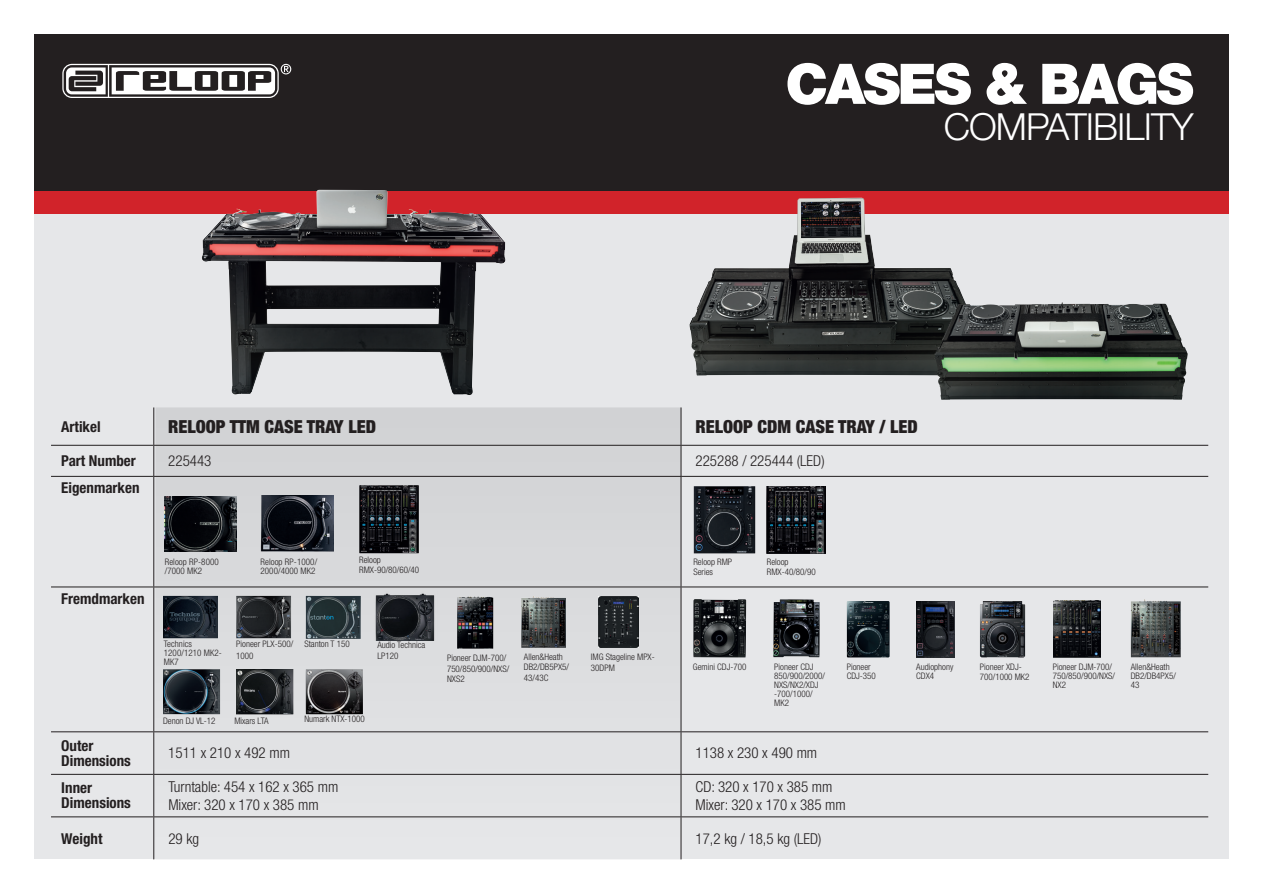
<style>
.page{position:relative;width:1263px;height:893px;background:#fff}
.page>*{position:absolute;margin:0;border:0;box-sizing:border-box;transform-origin:0 0}
.t1{font:900 56.1px "Helvetica Neue LT Std";letter-spacing:-.05em;color:#fff}
.t2{font:300 37.35px "Helvetica Neue LT Std";letter-spacing:-.025em;color:#fff}
.t3{font:900 condensed 18px "Helvetica Neue LT Std";color:#231f20}
.t4{font:300 condensed 15px/18px "Helvetica Neue LT Std";color:#231f20}
.t5{font:700 condensed 15px/15px "Helvetica Neue LT Std";color:#231f20}
.t6{font:300 condensed 9px/9px "Helvetica Neue LT Std";color:#231f20}
</style>
<div class="page">
<div style="left:34px;top:34px;width:1195px;height:157px;background:#231f20"></div>
<div style="left:34px;top:191px;width:1195px;height:24px;background:#d1232a"></div>
<div style="left:34px;top:215px;width:1195px;height:644px;background:#e6e7e9"></div>
<svg style="left:62px;top:64px;width:229px;height:34px"></svg>
<svg style="left:156px;top:407px;width:525px;height:452px"></svg>
<hr style="left:153px;top:407px;width:1px;height:38px;background:#231f20">
<hr style="left:681px;top:407px;width:1px;height:38px;background:#231f20">
<hr style="left:51px;top:445px;width:103px;height:1px;background:#231f20">
<hr style="left:154px;top:445px;width:527px;height:1px;background:#231f20">
<hr style="left:153px;top:446px;width:1px;height:30px;background:#231f20">
<hr style="left:681px;top:445px;width:527px;height:1px;background:#231f20">
<hr style="left:681px;top:446px;width:1px;height:30px;background:#231f20">
<hr style="left:51px;top:476px;width:103px;height:1px;background:#231f20">
<hr style="left:154px;top:476px;width:527px;height:1px;background:#231f20">
<hr style="left:153px;top:477px;width:1px;height:110px;background:#231f20">
<hr style="left:681px;top:476px;width:527px;height:1px;background:#231f20">
<hr style="left:681px;top:477px;width:1px;height:110px;background:#231f20">
<hr style="left:51px;top:587px;width:103px;height:1px;background:#231f20">
<hr style="left:154px;top:587px;width:527px;height:1px;background:#231f20">
<hr style="left:153px;top:587px;width:1px;height:144px;background:#231f20">
<hr style="left:681px;top:587px;width:527px;height:1px;background:#231f20">
<hr style="left:681px;top:587px;width:1px;height:144px;background:#231f20">
<hr style="left:51px;top:731px;width:103px;height:1px;background:#231f20">
<hr style="left:154px;top:731px;width:527px;height:1px;background:#231f20">
<hr style="left:153px;top:732px;width:1px;height:42px;background:#231f20">
<hr style="left:681px;top:731px;width:527px;height:1px;background:#231f20">
<hr style="left:681px;top:732px;width:1px;height:42px;background:#231f20">
<hr style="left:51px;top:774px;width:103px;height:1px;background:#231f20">
<hr style="left:154px;top:774px;width:527px;height:1px;background:#231f20">
<hr style="left:153px;top:775px;width:1px;height:41px;background:#231f20">
<hr style="left:681px;top:774px;width:527px;height:1px;background:#231f20">
<hr style="left:681px;top:775px;width:1px;height:41px;background:#231f20">
<hr style="left:51px;top:816px;width:103px;height:1px;background:#231f20">
<hr style="left:154px;top:816px;width:527px;height:1px;background:#231f20">
<hr style="left:153px;top:817px;width:1px;height:42px;background:#231f20">
<hr style="left:681px;top:816px;width:527px;height:1px;background:#231f20">
<hr style="left:681px;top:817px;width:1px;height:42px;background:#231f20">
<img style="left:306px;top:596px;width:55px;height:43px">
<img style="left:306px;top:669px;width:57px;height:45px">
<img style="left:372px;top:592px;width:65px;height:48px">
<img style="left:236px;top:596px;width:55px;height:42px">
<img style="left:236px;top:669px;width:57px;height:45px">
<img style="left:163px;top:669px;width:57px;height:45px">
<img style="left:201px;top:192px;width:304px;height:203px">
<img style="left:689px;top:198px;width:286px;height:177px">
<img style="left:359px;top:485px;width:60px;height:68px">
<img style="left:767px;top:486px;width:58px;height:67px">
<img style="left:457px;top:596px;width:36px;height:53px">
<img style="left:1053px;top:601px;width:48px;height:56px">
<img style="left:521px;top:596px;width:45px;height:52px">
<img style="left:1131px;top:599px;width:50px;height:58px">
<img style="left:934px;top:302px;width:254px;height:98px">
<img style="left:773px;top:599px;width:47px;height:58px">
<img style="left:980px;top:601px;width:45px;height:56px">
<img style="left:693px;top:599px;width:53px;height:58px">
<img style="left:693px;top:486px;width:62px;height:67px">
<img style="left:599px;top:597px;width:39px;height:50px">
<img style="left:847px;top:601px;width:42px;height:56px">
<img style="left:916px;top:601px;width:38px;height:56px">
<img style="left:165px;top:497px;width:71px;height:55px">
<img style="left:260px;top:496px;width:73px;height:56px">
<img style="left:163px;top:596px;width:55px;height:42px">
<h1 class="t1" style="left:785px;top:50px;width:410px">CASES &amp; BAGS</h1>
<h2 class="t2" style="left:944px;top:104px;width:251px">COMPATIBILITY</h2>
<h3 class="t5" style="left:61px;top:419px;width:41px">Artikel</h3>
<h3 class="t3" style="left:168px;top:415px;width:209px">RELOOP TTM CASE TRAY LED</h3>
<h3 class="t3" style="left:695px;top:415px;width:224px">RELOOP CDM CASE TRAY / LED</h3>
<h3 class="t5" style="left:61px;top:453px;width:76px">Part Number</h3>
<h3 class="t4" style="left:168px;top:452px;width:45px">225443</h3>
<h3 class="t4" style="left:695px;top:452px;width:131px">225288 / 225444 (LED)</h3>
<h3 class="t5" style="left:61px;top:480px;width:80px">Eigenmarken</h3>
<h3 class="t5" style="left:61px;top:591px;width:85px">Fremdmarken</h3>
<p class="t6" style="left:165px;top:557px;width:56px">Reloop RP-8000 /7000 MK2</p>
<p class="t6" style="left:260px;top:557px;width:58px">Reloop RP-1000/<br>2000/4000 MK2</p>
<p class="t6" style="left:359px;top:554px;width:61px;line-height:10.5px">Reloop<br>RMX-90/80/60/40</p>
<p class="t6" style="left:693px;top:556px;width:40px;line-height:10.5px">Reloop RMP<br>Series</p>
<p class="t6" style="left:767px;top:556px;width:50px;line-height:10.5px">Reloop<br>RMX-40/80/90</p>
<p class="t6" style="left:164px;top:639px;width:60px">Technics<br>1200/1210 MK2-<br>MK7</p>
<p class="t6" style="left:236px;top:638px;width:58px;line-height:12px">Pioneer PLX-500/<br>1000</p>
<p class="t6" style="left:304px;top:639px;width:47px">Stanton T 150</p>
<p class="t6" style="left:377px;top:640px;width:49px;line-height:10.5px">Audio Technica<br>LP120</p>
<p class="t6" style="left:524px;top:651px;width:47px;line-height:10.5px">Allen&amp;Heath<br>DB2/DB5PX5/<br>43/43C</p>
<p class="t6" style="left:1131px;top:662px;width:47px">Allen&amp;Heath<br>DB2/DB4PX5/<br>43</p>
<p class="t6" style="left:591px;top:652px;width:65px;line-height:10.5px">IMG Stageline MPX-<br>30DPM</p>
<p class="t6" style="left:447px;top:653px;width:64px;line-height:10.5px">Pioneer DJM-700/<br>750/850/900/NXS/<br>NXS2</p>
<p class="t6" style="left:1053px;top:662px;width:64px">Pioneer DJM-700/<br>750/850/900/NXS/<br>NX2</p>
<p class="t6" style="left:774px;top:663px;width:52px">Pioneer CDJ<br>850/900/2000/<br>NXS/NX2/XDJ -700/1000/<br>MK2</p>
<p class="t6" style="left:847px;top:662px;width:31px">Pioneer<br>CDJ-350</p>
<p class="t6" style="left:916px;top:662px;width:39px">Audiophony<br>CDX4</p>
<p class="t6" style="left:980px;top:661px;width:51px;line-height:10.5px">Pioneer XDJ-<br>700/1000 MK2</p>
<p class="t6" style="left:693px;top:663px;width:55px">Gemini CDJ-700</p>
<p class="t6" style="left:163px;top:716px;width:54px">Denon DJ VL-12</p>
<p class="t6" style="left:234px;top:716px;width:36px">Mixars LTA</p>
<p class="t6" style="left:304px;top:714px;width:62px">Numark NTX-1000</p>
<h3 class="t5" style="left:61px;top:738px;width:71px">Outer<br>Dimensions</h3>
<h3 class="t4" style="left:168px;top:744px;width:123px">1511 x 210 x 492 mm</h3>
<h3 class="t4" style="left:695px;top:744px;width:123px">1138 x 230 x 490 mm</h3>
<h3 class="t5" style="left:61px;top:780px;width:71px">Inner<br>Dimensions</h3>
<h3 class="t4" style="left:168px;top:777px;width:171px">Turntable: 454 x 162 x 365 mm<br>Mixer: 320 x 170 x 385 mm</h3>
<h3 class="t4" style="left:695px;top:777px;width:152px">CD: 320 x 170 x 385 mm<br>Mixer: 320 x 170 x 385 mm</h3>
<h3 class="t5" style="left:61px;top:830px;width:43px">Weight</h3>
<h3 class="t4" style="left:168px;top:829px;width:32px">29 kg</h3>
<h3 class="t4" style="left:696px;top:829px;width:127px">17,2 kg / 18,5 kg (LED)</h3>
</div>
